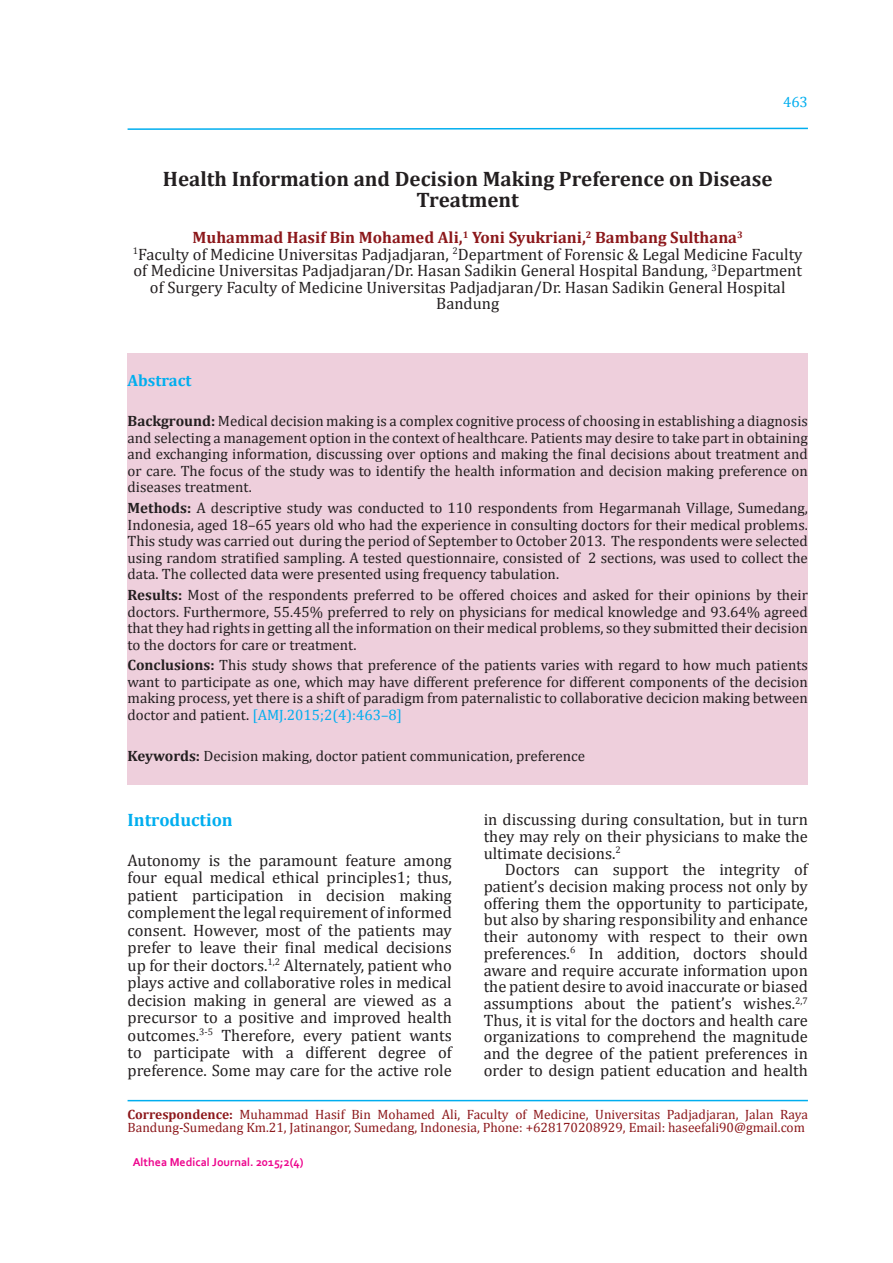
<style>
.page{position:relative;width:893px;height:1263px;background:#fff}
.page>*{position:absolute;margin:0;border:0;box-sizing:border-box;transform-origin:0 0}
.Judul_Artikel{font:700 21px/21px "Cambria";color:#231f20;text-align:center}
.Judul_Isi_Artikel{font:700 18px "Cambria";color:#00aeef}
.Isi_Artikel{font:16.5px/17.5px "Cambria";color:#231f20;text-align:justify}
.Isi_Artikel_0_5{font:16.5px/16.6px "Cambria";color:#231f20;text-align:justify}
.Departemen{font:16.5px/16.5px "Cambria";color:#231f20;text-align:center}
.Penulis{font:700 16.5px "Cambria";color:#8c181b}
.Abstrak_Back{font:700 16.5px "Cambria";color:#00aeef}
.Abstrak_Isi{font:15px/16.5px "Cambria";color:#231f20;text-align:justify}
.KeyWords{font:15px "Cambria";color:#231f20}
.t1{font:15px "Cambria";color:#00aeef}
.t2{font:13.5px/13.5px "Cambria";color:#8c181b}
.t3{font:700 12px "Corbel";color:#ed028c}
.s1{font-weight:700}
.s2{color:#00aeef}
</style>
<div class="page">
<svg style="left:127px;top:127px;width:681px;height:3px"></svg>
<div style="left:128px;top:353px;width:680px;height:431px;background:#eecfdc"></div>
<hr style="left:128px;top:1100px;width:680px;height:1px;background:#00aeef">
<p class="t1" style="left:783px;top:93px;width:26px">463</p>
<p class="Judul_Artikel" style="left:163px;top:168px;width:611px">Health Information and Decision Making Preference on Disease<br>Treatment</p>
<p class="Penulis" style="left:193px;top:227px;width:552px">Muhammad Hasif Bin Mohamed Ali,<sup>1</sup> Yoni Syukriani,<sup>2</sup> Bambang Sulthana<sup>3</sup></p>
<p class="Departemen" style="left:133px;top:246px;width:671px"><sup>1</sup>Faculty of Medicine Universitas Padjadjaran, <sup>2</sup>Department of Forensic &amp; Legal Medicine Faculty of Medicine Universitas Padjadjaran/Dr. Hasan Sadikin General Hospital Bandung, <sup>3</sup>Department of Surgery Faculty of Medicine Universitas Padjadjaran/Dr. Hasan Sadikin General Hospital Bandung</p>
<p class="Abstrak_Back" style="left:128px;top:371px;width:65px">Abstract</p>
<p class="Abstrak_Isi" style="left:128px;top:413px;width:682px"><span class="s1">Background:</span> Medical decision making is a complex cognitive process of choosing in establishing a diagnosis and selecting a management option in the context of healthcare. Patients may desire to take part in obtaining and exchanging information, discussing over options and making the final decisions about treatment and or care. The focus of the study was to identify the health information and decision making preference on diseases treatment.</p>
<p class="Abstrak_Isi" style="left:128px;top:500px;width:682px"><span class="s1">Methods:</span> A descriptive study was conducted to 110 respondents from Hegarmanah Village, Sumedang, Indonesia, aged 18–65 years old who had the experience in consulting doctors for their medical problems.<br>This study was carried out during the period of September to October 2013. The respondents were selected using random stratified sampling. A tested questionnaire, consisted of 2 sections, was used to collect the data. The collected data were presented using frequency tabulation.</p>
<p class="Abstrak_Isi" style="left:128px;top:587px;width:682px"><span class="s1">Results:</span> Most of the respondents preferred to be offered choices and asked for their opinions by their doctors. Furthermore, 55.45% preferred to rely on physicians for medical knowledge and 93.64% agreed that they had rights in getting all the information on their medical problems, so they submitted their decision to the doctors for care or treatment.</p>
<p class="Abstrak_Isi" style="left:128px;top:657px;width:682px"><span class="s1">Conclusions:</span> This study shows that preference of the patients varies with regard to how much patients want to participate as one, which may have different preference for different components of the decision making process, yet there is a shift of paradigm from paternalistic to collaborative decicion making between doctor and patient. <span class="s2">[AMJ.2015;2(4):463–8]</span></p>
<p class="KeyWords" style="left:128px;top:747px;width:459px"><span class="s1">Keywords:</span> Decision making, doctor patient communication, preference</p>
<p class="Judul_Isi_Artikel" style="left:128px;top:809px;width:107px">Introduction</p>
<p class="Isi_Artikel" style="left:128px;top:851px;width:326px">Autonomy is the paramount feature among four equal medical ethical principles1; thus, patient participation in decision making complement the legal requirement of informed consent. However, most of the patients may prefer to leave their final medical decisions up for their doctors.<sup>1,2</sup> Alternately, patient who plays active and collaborative roles in medical decision making in general are viewed as a precursor to a positive and improved health outcomes.<sup>3-5</sup> Therefore, every patient wants to participate with a different degree of preference. Some may care for the active role</p>
<p class="Isi_Artikel" style="left:484px;top:811px;width:326px;line-height:16.6px">in discussing during consultation, but in turn they may rely on their physicians to make the ultimate decisions.<sup>2</sup></p>
<p class="Isi_Artikel_0_5" style="left:484px;top:861px;width:326px;text-indent:21px">Doctors can support the integrity of patient’s decision making process not only by offering them the opportunity to participate, but also by sharing responsibility and enhance their autonomy with respect to their own preferences.<sup>6</sup> In addition, doctors should aware and require accurate information upon the patient desire to avoid inaccurate or biased assumptions about the patient’s wishes.<sup>2,7<br></sup>Thus, it is vital for the doctors and health care organizations to comprehend the magnitude and the degree of the patient preferences in order to design patient education and health</p>
<p class="t2" style="left:128px;top:1107px;width:682px"><span class="s1">Correspondence:</span> Muhammad Hasif Bin Mohamed Ali, Faculty of Medicine, Universitas Padjadjaran, Jalan Raya<br>Bandung-Sumedang Km.21, Jatinangor, Sumedang, Indonesia, Phone: +628170208929, Email: haseefali90@gmail.com</p>
<p class="t3" style="left:133px;top:1155px;width:172px">Althea Medical Journal. 2015;2(4)</p>
</div>
